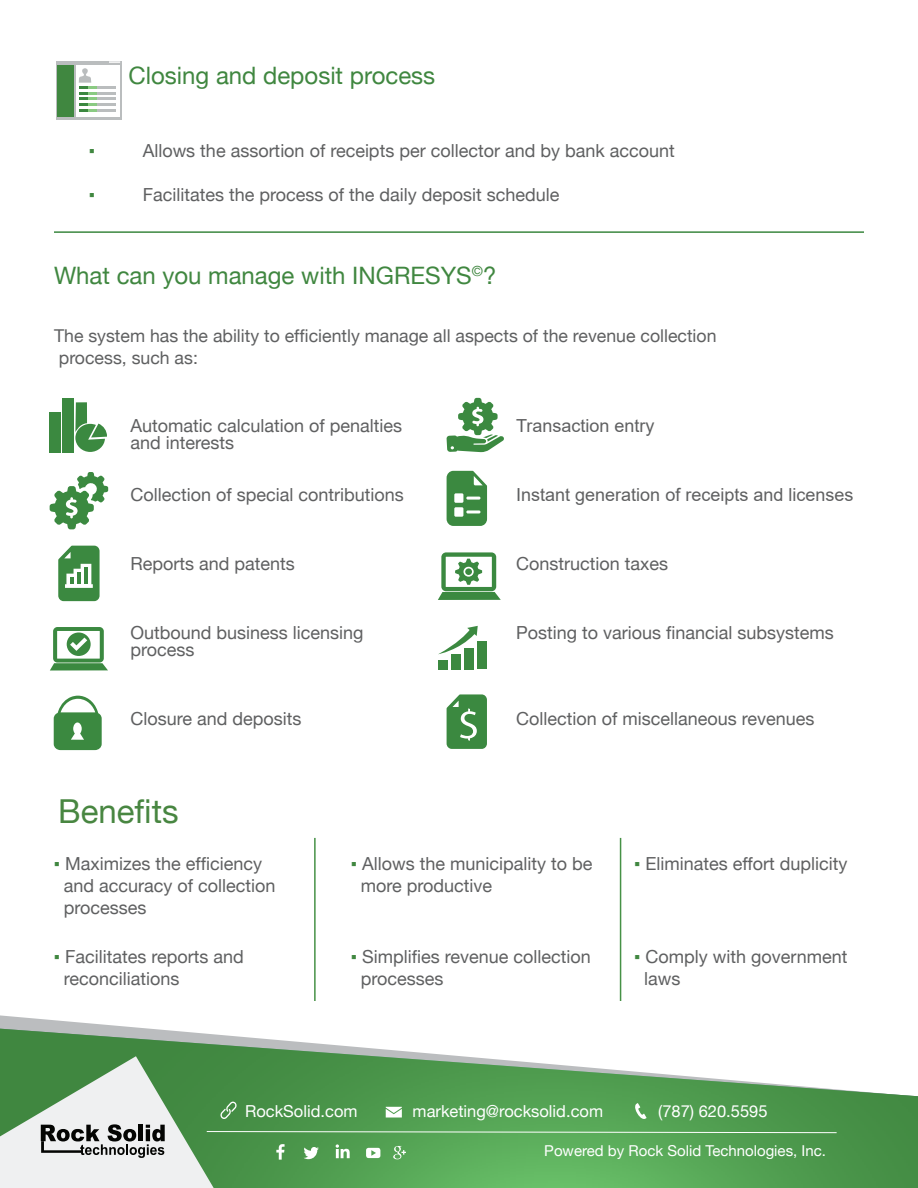
<style>
.page{position:relative;width:918px;height:1188px;background:#fff}
.page>*{position:absolute;margin:0;border:0;box-sizing:border-box;transform-origin:0 0}
.t1{font:33px "Helvetica Neue";color:#488641}
.t2{font:24px "Helvetica Neue";color:#408740}
.t3{font:18px/21.6px "Helvetica Neue";color:#5f6061}
.t4{font:18px "Arial";color:#5f6061}
.t5{font:18px "Arial";color:#408740}
.t6{font:17.7px "Helvetica Neue";color:#5f6061}
.t7{font:16.5px "Helvetica Neue";color:#fff}
.t8{font:15px "Helvetica Neue";color:#fff}
.s1{font-family:"Arial";color:#408740}
</style>
<div class="page">
<hr style="left:314px;top:838px;width:2px;height:163px;background:#469146">
<hr style="left:620px;top:838px;width:1px;height:163px;background:#469146">
<hr style="left:54px;top:231px;width:810px;height:2px;background:#3b8840">
<div style="left:56px;top:61px;width:66px;height:58px;background:linear-gradient(to right,#babdbe,#babdbe)"></div>
<div style="left:76px;top:65px;width:44px;height:52px;background:#fff"></div>
<svg style="left:79px;top:61px;width:41px;height:50px"></svg>
<div style="left:58px;top:65px;width:16px;height:52px;background:#408740"></div>
<svg style="left:50px;top:472px;width:58px;height:57px"></svg>
<svg style="left:438px;top:552px;width:63px;height:48px"></svg>
<div style="left:50px;top:412px;width:11px;height:41px;background:#3b8940"></div>
<div style="left:63px;top:398px;width:11px;height:54px;background:#3b8940"></div>
<svg style="left:75px;top:402px;width:32px;height:50px"></svg>
<svg style="left:54px;top:696px;width:48px;height:54px"></svg>
<svg style="left:447px;top:471px;width:40px;height:55px;background:#609f64"></svg>
<svg style="left:58px;top:546px;width:42px;height:55px"></svg>
<hr style="left:84px;top:567px;width:4px;height:17px;background:#3b8940">
<hr style="left:77px;top:572px;width:4px;height:12px;background:#3b8940">
<svg style="left:447px;top:694px;width:40px;height:55px;background:#579a5b"></svg>
<svg style="left:50px;top:627px;width:58px;height:44px"></svg>
<svg style="left:447px;top:398px;width:57px;height:54px"></svg>
<div style="left:439px;top:660px;width:9px;height:9px;background:#3b8940"></div>
<div style="left:452px;top:654px;width:9px;height:15px;background:#3b8940"></div>
<div style="left:464px;top:648px;width:10px;height:21px;background:#3b8940"></div>
<div style="left:477px;top:641px;width:10px;height:28px;background:#3b8940"></div>
<svg style="left:438px;top:626px;width:40px;height:28px"></svg>
<svg style="left:0;top:1015px;width:152px;height:14px"></svg>
<img style="left:0;top:1029px;width:918px;height:159px">
<svg style="left:0;top:1056px;width:837px;height:132px"></svg>
<p class="t2" style="left:129px;top:61px;width:308px">Closing and deposit process</p>
<p class="t5" style="left:89px;top:139px;width:8px">▪</p>
<p class="t3" style="left:143px;top:140px;width:534px">Allows the assortion of receipts per collector and by bank account</p>
<p class="t5" style="left:89px;top:182px;width:8px">▪</p>
<p class="t3" style="left:143px;top:183px;width:418px">Facilitates the process of the daily deposit schedule</p>
<p class="t2" style="left:54px;top:261px;width:444px">What can you manage with INGRESYS<sup>©</sup>?</p>
<p class="t6" style="left:54px;top:326px;width:664px">The system has the ability to efficiently manage all aspects of the revenue collection</p>
<p class="t6" style="left:59px;top:347px;width:141px">process, such as:</p>
<p class="t3" style="left:130px;top:417px;width:273px;line-height:17.2px">Automatic calculation of penalties and interests</p>
<p class="t3" style="left:130px;top:483px;width:275px">Collection of special contributions</p>
<p class="t4" style="left:516px;top:413px;width:140px">Transaction entry</p>
<p class="t4" style="left:516px;top:482px;width:339px">Instant generation of receipts and licenses</p>
<p class="t3" style="left:130px;top:552px;width:166px">Reports and patents</p>
<p class="t3" style="left:516px;top:552px;width:154px">Construction taxes</p>
<p class="t3" style="left:130px;top:621px;width:235px">Outbound business licensing</p>
<p class="t3" style="left:130px;top:639px;width:66px">process</p>
<p class="t3" style="left:516px;top:621px;width:319px">Posting to various financial subsystems</p>
<p class="t3" style="left:130px;top:708px;width:173px">Closure and deposits</p>
<p class="t3" style="left:516px;top:708px;width:300px">Collection of miscellaneous revenues</p>
<p class="t1" style="left:58px;top:791px;width:122px">Benefits</p>
<p class="t3" style="left:64px;top:853px;width:213px;text-indent:-10px"><span class="s1">▪</span> Maximizes the efficiency and accuracy of collection processes</p>
<p class="t3" style="left:64px;top:946px;width:182px;text-indent:-10px"><span class="s1">▪</span> Facilitates reports and reconciliations</p>
<p class="t3" style="left:351px;top:853px;width:243px"><span class="s1">▪</span> Allows the municipality to be</p>
<p class="t3" style="left:634px;top:853px;width:215px"><span class="s1">▪</span> Eliminates effort duplicity</p>
<p class="t3" style="left:361px;top:875px;width:133px">more productive</p>
<p class="t3" style="left:361px;top:946px;width:232px;text-indent:-10px"><span class="s1">▪</span> Simplifies revenue collection processes</p>
<p class="t3" style="left:644px;top:946px;width:205px;text-indent:-10px"><span class="s1">▪</span> Comply with government laws</p>
<p class="t7" style="left:245px;top:1101px;width:114px">RockSolid.com</p>
<p class="t7" style="left:413px;top:1101px;width:192px">marketing@rocksolid.com</p>
<p class="t7" style="left:658px;top:1101px;width:111px">(787) 620.5595</p>
<p class="t8" style="left:544px;top:1142px;width:283px">Powered by Rock Solid Technologies, Inc.</p>
</div>
